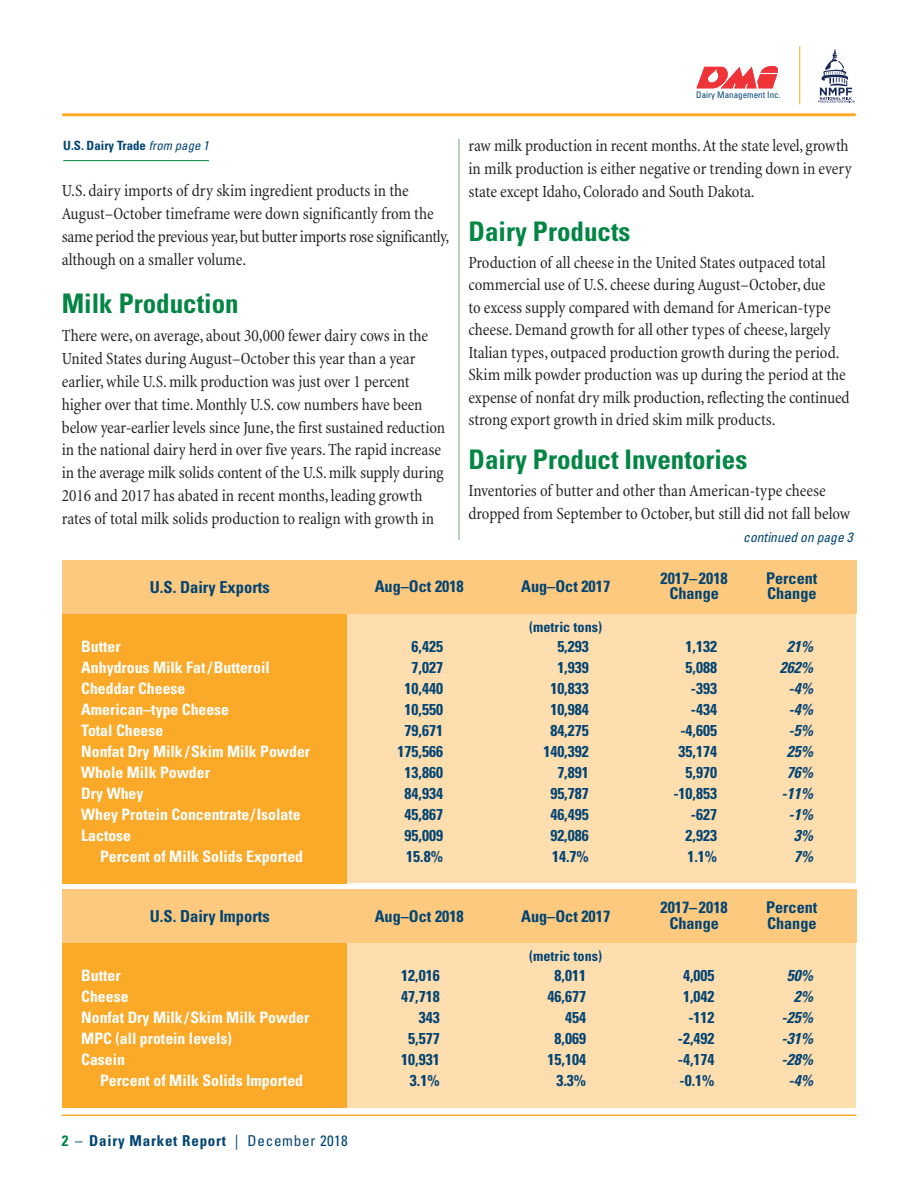
<style>
.page{position:relative;width:918px;height:1188px;background:#fff}
.page>*{position:absolute;margin:0;border:0;box-sizing:border-box;transform-origin:0 0}
.t1{font:700 condensed 27px "Univers";color:#038544}
.t2{font:condensed 17.25px/22.8px "Minion";letter-spacing:-.005em;color:#231f20}
.t3{font:700 condensed 16.5px "Univers";color:#014473}
.t4{font:700 condensed 16.2px/15.8px "Univers";color:#014473;text-align:center}
.t5{font:700 condensed 15.75px/21px "Univers";color:#fff}
.t6{font:700 condensed 15.75px/21px "Univers";color:#014473;text-align:right}
.t7{font:italic 700 condensed 15.75px/21px "Univers";color:#014473;text-align:right}
.t8{font:700 condensed 15px "Univers";letter-spacing:.05em;color:#014473}
.t9{font:700 condensed 14.25px "Univers";color:#014473}
.t10{font:italic condensed 13.5px "Univers";color:#014473}
.t11{font:700 condensed 12.75px "Univers";color:#014473}
.t12{font:condensed 9px "Univers";color:#014473}
.s1{font-weight:400;font-style:italic}
.s2{color:#038544}
.s3{font-weight:400}
</style>
<div class="page">
<hr style="left:62px;top:113px;width:794px;height:3px;background:#faa928">
<svg style="left:818px;top:49px;width:37px;height:54px"></svg>
<svg style="left:696px;top:66px;width:82px;height:22px"></svg>
<hr style="left:799px;top:46px;width:1px;height:58px;background:#faa928">
<div style="left:344px;top:613px;width:512px;height:270px;background:#feddaf"></div>
<div style="left:62px;top:613px;width:284px;height:270px;background:#faa928"></div>
<div style="left:344px;top:889px;width:512px;height:219px;background:#feddaf"></div>
<div style="left:62px;top:889px;width:284px;height:219px;background:#faa928"></div>
<div style="left:62px;top:560px;width:794px;height:54px;background:#fdc97e"></div>
<div style="left:62px;top:889px;width:794px;height:54px;background:#fdc97e"></div>
<hr style="left:459px;top:139px;width:1px;height:401px;background:#74a87d">
<hr style="left:62px;top:1115px;width:794px;height:1px;background:#faa928">
<hr style="left:63px;top:160px;width:146px;height:1px;background:#038544">
<p class="t11" style="left:63px;top:140px;width:150px">U.S. Dairy Trade <span class="s1">from page 1</span></p>
<p class="t2" style="left:62px;top:181px;width:389px">U.S. dairy imports of dry skim ingredient products in the August–October timeframe were down significantly from the same period the previous year, but butter imports rose significantly, although on a smaller volume.</p>
<h1 class="t1" style="left:62px;top:294px;width:179px">Milk Production</h1>
<p class="t2" style="left:62px;top:326px;width:385px">There were, on average, about 30,000 fewer dairy cows in the United States during August–October this year than a year earlier, while U.S. milk production was just over 1 percent higher over that time. Monthly U.S. cow numbers have been below year-earlier levels since June, the first sustained reduction in the national dairy herd in over five years. The rapid increase in the average milk solids content of the U.S. milk supply during 2016 and 2017 has abated in recent months, leading growth rates of total milk solids production to realign with growth in</p>
<p class="t12" style="left:696px;top:92px;width:86px">Dairy Management Inc.</p>
<p class="t2" style="left:469px;top:136px;width:385px">raw milk production in recent months. At the state level, growth in milk production is either negative or trending down in every state except Idaho, Colorado and South Dakota.</p>
<h1 class="t1" style="left:469px;top:221px;width:163px">Dairy Products</h1>
<p class="t2" style="left:469px;top:252px;width:383px">Production of all cheese in the United States outpaced total commercial use of U.S. cheese during August–October, due<br>to excess supply compared with demand for American-type cheese. Demand growth for all other types of cheese, largely Italian types, outpaced production growth during the period.<br>Skim milk powder production was up during the period at the expense of nonfat dry milk production, reflecting the continued strong export growth in dried skim milk products.</p>
<h1 class="t1" style="left:469px;top:450px;width:280px">Dairy Product Inventories</h1>
<p class="t2" style="left:469px;top:481px;width:383px">Inventories of butter and other than American-type cheese dropped from September to October, but still did not fall below</p>
<p class="t10" style="left:743px;top:532px;width:114px">continued on page 3</p>
<p class="t3" style="left:150px;top:581px;width:122px">U.S. Dairy Exports</p>
<p class="t4" style="left:375px;top:580px;width:91px">Aug–Oct 2018</p>
<p class="t4" style="left:521px;top:580px;width:91px">Aug–Oct 2017</p>
<p class="t4" style="left:660px;top:572px;width:69px">2017–2018<br>Change</p>
<p class="t4" style="left:766px;top:572px;width:53px;text-align:left">Percent<br>Change</p>
<p class="t5" style="left:81px;top:638px;width:230px">Butter<br>Anhydrous Milk Fat /Butteroil<br>Cheddar Cheese<br>American–type Cheese<br>Total Cheese<br>Nonfat Dry Milk /Skim Milk Powder<br>Whole Milk Powder<br>Dry Whey<br>Whey Protein Concentrate/Isolate<br>Lactose</p>
<p class="t5" style="left:100px;top:848px;width:205px">Percent of Milk Solids Exported</p>
<p class="t9" style="left:529px;top:622px;width:74px">(metric tons)</p>
<p class="t6" style="left:398px;top:638px;width:47px">6,425<br>7,027<br>10,440<br>10,550<br>79,671<br>175,566<br>13,860<br>84,934<br>45,867<br>95,009<br>15.8%</p>
<p class="t6" style="left:543px;top:638px;width:47px">5,293<br>1,939<br>10,833<br>10,984<br>84,275<br>140,392<br>7,891<br>95,787<br>46,495<br>92,086<br>14.7%</p>
<p class="t6" style="left:673px;top:638px;width:45px">1,132<br>5,088 -393 -434 -4,605<br>35,174<br>5,970 -10,853 -627<br>2,923<br>1.1%</p>
<p class="t7" style="left:780px;top:638px;width:38px">21%<br>262% -4% -4% -5%<br>25%<br>76% -11% -1%<br>3%<br>7%</p>
<p class="t3" style="left:150px;top:910px;width:122px">U.S. Dairy Imports</p>
<p class="t4" style="left:375px;top:910px;width:91px">Aug–Oct 2018</p>
<p class="t4" style="left:521px;top:910px;width:91px">Aug–Oct 2017</p>
<p class="t4" style="left:660px;top:901px;width:69px">2017–2018<br>Change</p>
<p class="t4" style="left:766px;top:901px;width:53px;text-align:left">Percent<br>Change</p>
<p class="t5" style="left:81px;top:967px;width:230px">Butter<br>Cheese<br>Nonfat Dry Milk/Skim Milk Powder<br>MPC (all protein levels)<br>Casein</p>
<p class="t5" style="left:100px;top:1072px;width:205px">Percent of Milk Solids Imported</p>
<p class="t8" style="left:62px;top:1135px;width:288px"><span class="s2">2</span> <span class="s3">–</span> Dairy Market Report <span class="s3">| December 2018</span></p>
<p class="t9" style="left:529px;top:951px;width:74px">(metric tons)</p>
<p class="t6" style="left:401px;top:967px;width:40px">12,016<br>47,718<br>343<br>5,577<br>10,931<br>3.1%</p>
<p class="t6" style="left:548px;top:967px;width:40px">8,011<br>46,677<br>454<br>8,069<br>15,104<br>3.3%</p>
<p class="t6" style="left:678px;top:967px;width:38px">4,005<br>1,042 -112 -2,492 -4,174 -0.1%</p>
<p class="t7" style="left:781px;top:967px;width:36px">50%<br>2% -25% -31% -28% -4%</p>
</div>
